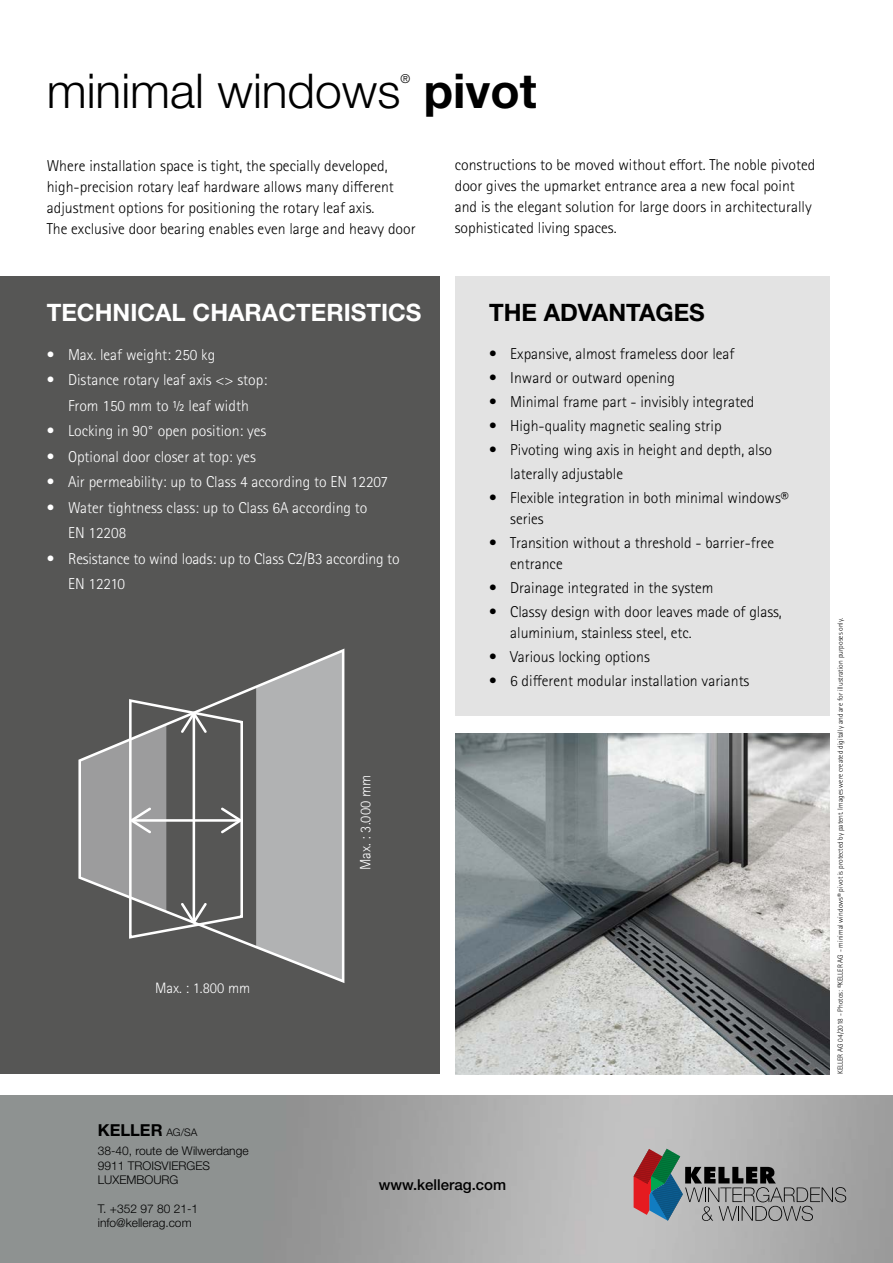
<style>
.page{position:relative;width:893px;height:1263px;background:#fff}
.page>*{position:absolute;margin:0;border:0;box-sizing:border-box;transform-origin:0 0}
.t1{font:300 48px "Helvetica Neue LT Std";color:#000}
.t2{font:700 48px "Helvetica Neue LT Std";color:#000}
.t3{font:700 24px "Helvetica Neue LT Std";color:#fff}
.t4{font:700 24px "Helvetica Neue LT Std";color:#000}
.t5{font:700 16.5px "Helvetica Neue LT Std";color:#000}
.t6{font:300 15.75px/21px "Rotis Sans Serif Pro";color:#000}
.t7{font:300 15.75px/25.5px "Rotis Sans Serif Pro";color:#fff}
.t8{font:300 15px "Rotis Sans Serif Pro";color:#fff}
.t9{font:500 15px "Helvetica Neue LT Std";color:#000}
.t10{font:300 12.3px "Helvetica Neue LT Std";color:#000}
.t11{font:300 12px/14.4px "Helvetica Neue LT Std";color:#000}
.t12{font:300 7.5px "Rotis Sans Serif Pro";color:#000}
.s1{font-weight:300;font-size:10.5px}
</style>
<div class="page">
<div style="left:455px;top:276px;width:374px;height:440px;background:#e3e3e3"></div>
<div style="left:0;top:276px;width:440px;height:798px;background:#565655"></div>
<img style="left:455px;top:733px;width:374px;height:341px">
<svg style="left:634px;top:1149px;width:212px;height:72px;background:#8d8c8c"></svg>
<svg style="left:78px;top:648px;width:267px;height:335px"></svg>
<h1 class="t1" style="left:47px;top:61px;width:355px">minimal windows</h1>
<p class="t10" style="left:401px;top:71px;width:11px">®</p>
<h1 class="t2" style="left:424px;top:61px;width:114px">pivot</h1>
<p class="t6" style="left:47px;top:155px;width:370px">Where installation space is tight, the specially developed, high-precision rotary leaf hardware allows many different adjustment options for positioning the rotary leaf axis.<br>The exclusive door bearing enables even large and heavy door</p>
<p class="t6" style="left:455px;top:155px;width:362px">constructions to be moved without effort. The noble pivoted door gives the upmarket entrance area a new focal point and is the elegant solution for large doors in architecturally sophisticated living spaces.</p>
<h2 class="t3" style="left:47px;top:298px;width:376px">TECHNICAL CHARACTERISTICS</h2>
<h2 class="t4" style="left:489px;top:298px;width:217px">THE ADVANTAGES</h2>
<p class="t7" style="left:47px;top:342px;width:170px">• Max. leaf weight: 250 kg</p>
<p class="t7" style="left:47px;top:367px;width:222px;text-align:center">• Distance rotary leaf axis &lt;&gt; stop:<br>From 150 mm to ½ leaf width</p>
<p class="t7" style="left:47px;top:418px;width:221px">• Locking in 90° open position: yes</p>
<p class="t7" style="left:47px;top:444px;width:211px">• Optional door closer at top: yes</p>
<p class="t7" style="left:47px;top:469px;width:343px">• Air permeability: up to Class 4 according to EN 12207</p>
<p class="t7" style="left:68px;top:495px;width:301px;text-indent:-21px">• Water tightness class: up to Class 6A according to<br>EN 12208</p>
<p class="t7" style="left:68px;top:546px;width:333px;text-indent:-21px">• Resistance to wind loads: up to Class C2/B3 according to<br>EN 12210</p>
<p class="t8" style="left:155px;top:980px;width:97px">Max. : 1.800 mm</p>
<p class="t8" style="left:357px;top:870px;width:97px;rotate:-90deg">Max. : 3.000 mm</p>
<p class="t6" style="left:489px;top:344px;width:247px">• Expansive, almost frameless door leaf</p>
<p class="t6" style="left:489px;top:368px;width:188px">• Inward or outward opening</p>
<p class="t6" style="left:489px;top:392px;width:267px">• Minimal frame part - invisibly integrated</p>
<p class="t6" style="left:489px;top:416px;width:234px">• High-quality magnetic sealing strip</p>
<p class="t6" style="left:510px;top:438px;width:263px;line-height:24px;text-indent:-21px">• Pivoting wing axis in height and depth, also laterally adjustable</p>
<p class="t6" style="left:510px;top:488px;width:280px;text-indent:-21px">• Flexible integration in both minimal windows® series</p>
<p class="t6" style="left:510px;top:533px;width:265px;text-indent:-21px">• Transition without a threshold - barrier-free entrance</p>
<p class="t6" style="left:489px;top:578px;width:226px">• Drainage integrated in the system</p>
<p class="t6" style="left:510px;top:602px;width:273px;text-indent:-21px">• Classy design with door leaves made of glass, aluminium, stainless steel, etc.</p>
<p class="t6" style="left:489px;top:647px;width:162px">• Various locking options</p>
<p class="t6" style="left:489px;top:671px;width:262px">• 6 different modular installation variants</p>
<p class="t5" style="left:98px;top:1120px;width:101px">KELLER <span class="s1">AG/SA</span></p>
<p class="t11" style="left:98px;top:1143px;width:152px">38-40, route de Wilwerdange<br>9911 TROISVIERGES<br>LUXEMBOURG</p>
<p class="t11" style="left:98px;top:1201px;width:102px">T. +352 97 80 21-1 info@kellerag.com</p>
<p class="t9" style="left:379px;top:1175px;width:129px">www.kellerag.com</p>
<p class="t12" style="left:836px;top:1074px;width:458px;rotate:-90deg">KELLER AG 04/2018 - Photos: ©KELLER AG - minimal windows® pivot is protected by patent. Images were created digitally and are for illustration purposes only.</p>
</div>
